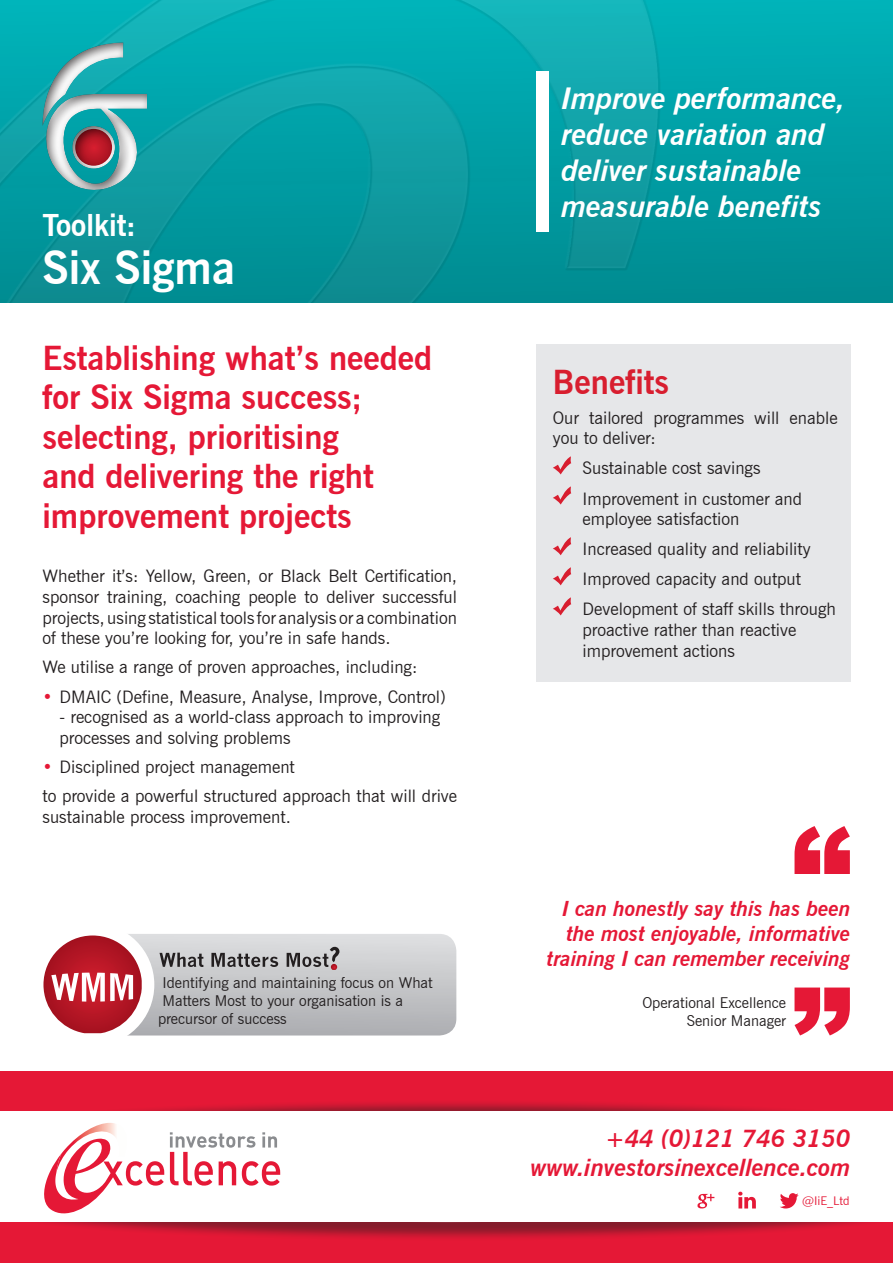
<style>
.page{position:relative;width:893px;height:1263px;background:#fff}
.page>*{position:absolute;margin:0;border:0;box-sizing:border-box;transform-origin:0 0}
.Cover_HEading{font:700 45px "News Gothic BT";color:#fff}
.Heading{font:700 33px/39.6px "News Gothic BT";color:#e51836}
.Heading-2{font:700 33px "News Gothic BT";color:#d81e2f}
.Strapline{font:italic 700 30px/36px "News Gothic BT";color:#fff}
.Cover_Title_-_toolki{font:700 30px "News Gothic BT";color:#fff}
.t1{font:italic 700 24px/28.8px "News Gothic BT";color:#e51836;text-align:right}
.t2{font:italic 700 21px/25.2px "News Gothic BT";color:#e51836;text-align:right}
.Content{font:17.25px/20.7px "News Gothic BT";color:#231f20}
.Tick_List{font:17.25px/20.7px "News Gothic BT";color:#231f20}
.Content-2{font:15px "News Gothic BT";color:#231f20}
.Quote_by{font:15px/18px "News Gothic BT";color:#231f20;text-align:right}
.Social_Link_name{font:12px "News Gothic BT";color:#e51836}
.s1{color:#e51836}
</style>
<div class="page">
<img style="left:0;top:0;width:893px;height:303px">
<div style="left:40px;top:42px;width:108px;height:150px;background:#231f20;opacity:.75"></div>
<div style="left:109px;top:934px;width:347px;height:101px;background:linear-gradient(to bottom,#dedfe1,#acadb1);border-radius:17px"></div>
<div style="left:31px;top:923px;width:123px;height:123px;background:#fff;border-radius:50%"></div>
<svg style="left:160px;top:953px;width:43px;height:14px"></svg>
<svg style="left:211px;top:953px;width:67px;height:14px"></svg>
<svg style="left:287px;top:947px;width:52px;height:23px"></svg>
<svg style="left:43px;top:935px;width:99px;height:98px"></svg>
<div style="left:536px;top:71px;width:13px;height:160px;background:#fff"></div>
<div style="left:536px;top:344px;width:314px;height:338px;background:#e6e7e9"></div>
<svg style="left:553px;top:456px;width:18px;height:18px"></svg>
<svg style="left:553px;top:486px;width:18px;height:18px"></svg>
<svg style="left:553px;top:537px;width:18px;height:18px"></svg>
<svg style="left:553px;top:567px;width:18px;height:18px"></svg>
<svg style="left:553px;top:597px;width:18px;height:18px"></svg>
<svg style="left:794px;top:826px;width:56px;height:48px"></svg>
<svg style="left:794px;top:987px;width:56px;height:48px"></svg>
<div style="left:0;top:1071px;width:893px;height:192px;background:#e51836"></div>
<div style="left:0;top:1099px;width:893px;height:71px;background:#231f20;opacity:.5"></div>
<div style="left:0;top:1169px;width:893px;height:72px;background:#231f20;opacity:.5"></div>
<div style="left:0;top:1111px;width:893px;height:111px;background:#fff"></div>
<svg style="left:44px;top:1123px;width:120px;height:91px"></svg>
<svg style="left:170px;top:1132px;width:110px;height:53px"></svg>
<svg style="left:697px;top:1194px;width:17px;height:14px"></svg>
<svg style="left:780px;top:1193px;width:19px;height:15px"></svg>
<svg style="left:738px;top:1192px;width:18px;height:16px"></svg>
<p class="Cover_Title_-_toolki" style="left:43px;top:207px;width:95px">Toolkit:</p>
<p class="Cover_HEading" style="left:43px;top:241px;width:194px">Six Sigma</p>
<p class="Heading" style="left:43px;top:338px;width:391px">Establishing what’s needed for Six Sigma success; selecting, prioritising<br>and delivering the right improvement projects</p>
<p class="Content" style="left:43px;top:565px;width:416px;text-align:justify">Whether it’s: Yellow, Green, or Black Belt Certification, sponsor training, coaching people to deliver successful projects, using statistical tools for analysis or a combination of these you’re looking for, you’re in safe hands.</p>
<p class="Content" style="left:43px;top:657px;width:376px">We utilise a range of proven approaches, including:</p>
<p class="Content" style="left:43px;top:686px;width:405px"><span class="s1">•</span> DMAIC (Define, Measure, Analyse, Improve, Control)</p>
<p class="Content" style="left:60px;top:707px;width:382px">- recognised as a world-class approach to improving processes and solving problems</p>
<p class="Content" style="left:43px;top:757px;width:254px"><span class="s1">•</span> Disciplined project management</p>
<p class="Content" style="left:43px;top:786px;width:416px">to provide a powerful structured approach that will drive sustainable process improvement.</p>
<p class="Content-2" style="left:163px;top:974px;width:272px">Identifying and maintaining focus on What</p>
<p class="Content-2" style="left:163px;top:992px;width:242px">Matters Most to your organisation is a</p>
<p class="Content-2" style="left:158px;top:1010px;width:130px">precursor of success</p>
<p class="Strapline" style="left:562px;top:80px;width:286px">Improve performance, reduce variation and deliver sustainable measurable benefits</p>
<p class="Heading-2" style="left:553px;top:363px;width:118px">Benefits</p>
<p class="Content" style="left:553px;top:407px;width:286px">Our tailored programmes will enable you to deliver:</p>
<p class="Tick_List" style="left:583px;top:458px;width:179px">Sustainable cost savings</p>
<p class="Tick_List" style="left:583px;top:488px;width:221px">Improvement in customer and employee satisfaction</p>
<p class="Tick_List" style="left:583px;top:539px;width:230px">Increased quality and reliability</p>
<p class="Tick_List" style="left:583px;top:569px;width:220px">Improved capacity and output</p>
<p class="Tick_List" style="left:583px;top:599px;width:255px">Development of staff skills through proactive rather than reactive improvement actions</p>
<p class="t2" style="left:547px;top:895px;width:305px">I can honestly say this has been the most enjoyable, informative training I can remember receiving</p>
<p class="Quote_by" style="left:642px;top:994px;width:145px">Operational Excellence<br>Senior Manager</p>
<h3 class="t1" style="left:531px;top:1124px;width:321px">+44 (0)121 746 3150 www.investorsinexcellence.com</h3>
<p class="Social_Link_name" style="left:802px;top:1194px;width:49px">@IiE_Ltd</p>
</div>
